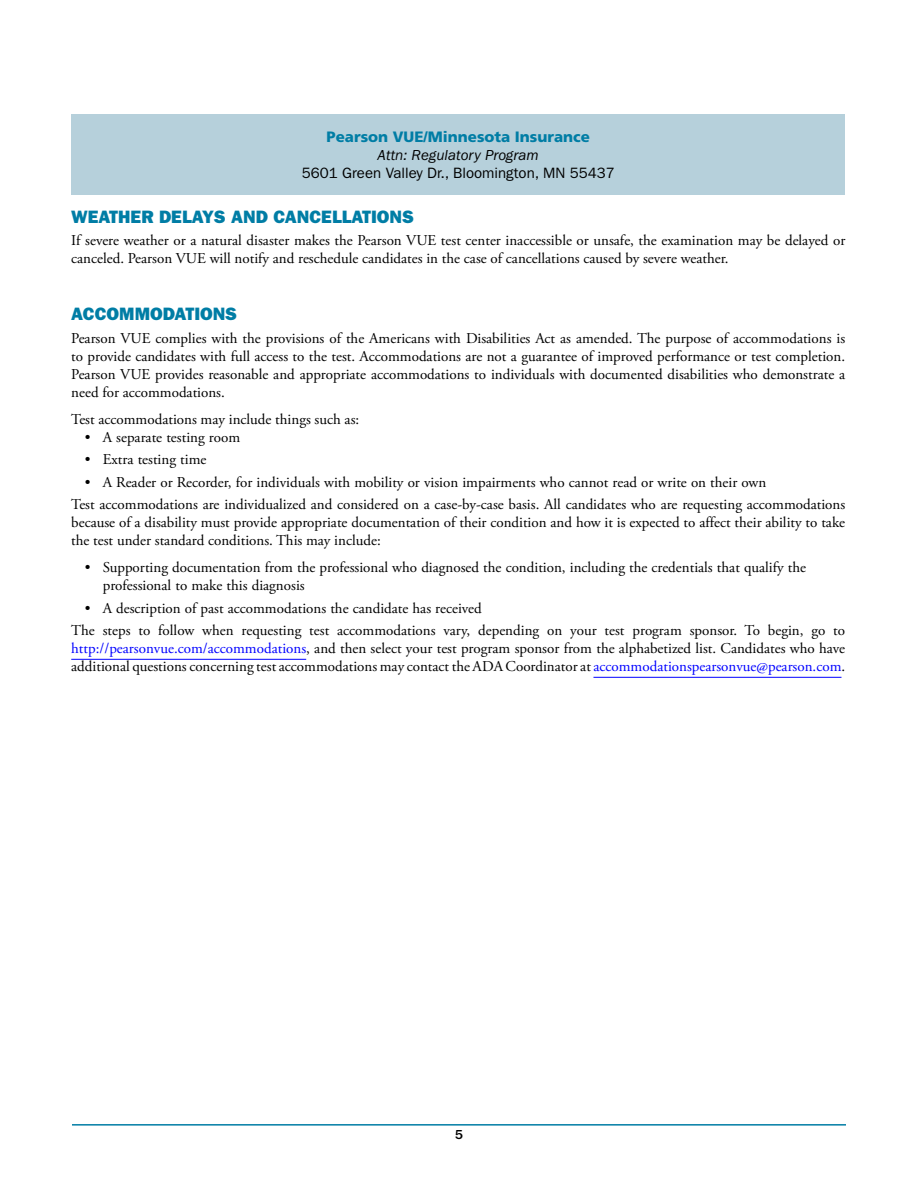
<style>
.page{position:relative;width:918px;height:1188px;background:#fff}
.page>*{position:absolute;margin:0;border:0;box-sizing:border-box;transform-origin:0 0}
.A_Head{font:18px "ITC Franklin Gothic Std Hvy";color:#007da5}
.Text{font:15px/18px "Adobe Garamond Pro";color:#000;text-align:justify}
.Bullets{font:15px/18px "Adobe Garamond Pro";color:#000}
.Text_before_list{font:15px "Adobe Garamond Pro";color:#000}
.AddressText{font:15px "ITC Franklin Gothic Std";color:#000}
.AddressTextHead{font:900 15px "Frutiger LT Std";color:#007da5}
.AddressText-2{font:italic 15px "ITC Franklin Gothic Std";color:#000}
.t1{font:500 13.5px "ITC Franklin Gothic Std";color:#000}
.s1{color:#00f}
</style>
<div class="page">
<hr style="left:72px;top:1124px;width:774px;height:2px;background:#007da5">
<hr style="left:71px;top:659px;width:235px;height:1px;background:#00f">
<hr style="left:593px;top:677px;width:248px;height:1px;background:#00f">
<div style="left:71px;top:114px;width:774px;height:81px;background:#b6d0db"></div>
<p class="AddressTextHead" style="left:327px;top:128px;width:265px">Pearson VUE/Minnesota Insurance</p>
<p class="AddressText-2" style="left:378px;top:147px;width:163px">Attn: Regulatory Program</p>
<p class="AddressText" style="left:302px;top:165px;width:315px">5601 Green Valley Dr., Bloomington, MN 55437</p>
<p class="A_Head" style="left:71px;top:206px;width:344px">WEATHER DELAYS AND CANCELLATIONS</p>
<p class="Text" style="left:71px;top:232px;width:776px">If severe weather or a natural disaster makes the Pearson VUE test center inaccessible or unsafe, the examination may be delayed or canceled. Pearson VUE will notify and reschedule candidates in the case of cancellations caused by severe weather.</p>
<p class="A_Head" style="left:71px;top:304px;width:167px">ACCOMMODATIONS</p>
<p class="Text" style="left:71px;top:330px;width:776px">Pearson VUE complies with the provisions of the Americans with Disabilities Act as amended. The purpose of accommodations is to provide candidates with full access to the test. Accommodations are not a guarantee of improved performance or test completion.<br>Pearson VUE provides reasonable and appropriate accommodations to individuals with documented disabilities who demonstrate a need for accommodations.</p>
<p class="Text_before_list" style="left:71px;top:410px;width:290px">Test accommodations may include things such as:</p>
<p class="Bullets" style="left:85px;top:429px;width:157px">• A separate testing room</p>
<p class="Bullets" style="left:85px;top:451px;width:123px">• Extra testing time</p>
<p class="Bullets" style="left:85px;top:474px;width:683px">• A Reader or Recorder, for individuals with mobility or vision impairments who cannot read or write on their own</p>
<p class="Text" style="left:71px;top:496px;width:776px">Test accommodations are individualized and considered on a case-by-case basis. All candidates who are requesting accommodations because of a disability must provide appropriate documentation of their condition and how it is expected to affect their ability to take the test under standard conditions. This may include:</p>
<p class="Bullets" style="left:103px;top:559px;width:705px;text-indent:-18px">• Supporting documentation from the professional who diagnosed the condition, including the credentials that qualify the professional to make this diagnosis</p>
<p class="Bullets" style="left:85px;top:600px;width:399px">• A description of past accommodations the candidate has received</p>
<p class="Text" style="left:71px;top:622px;width:775px">The steps to follow when requesting test accommodations vary, depending on your test program sponsor. To begin, go to <span class="s1">http://pearsonvue.com/accommodations</span>, and then select your test program sponsor from the alphabetized list. Candidates who have additional questions concerning test accommodations may contact the ADA Coordinator at <span class="s1">accommodationspearsonvue@pearson.com</span>.</p>
<p class="t1" style="left:455px;top:1127px;width:9px">5</p>
</div>
